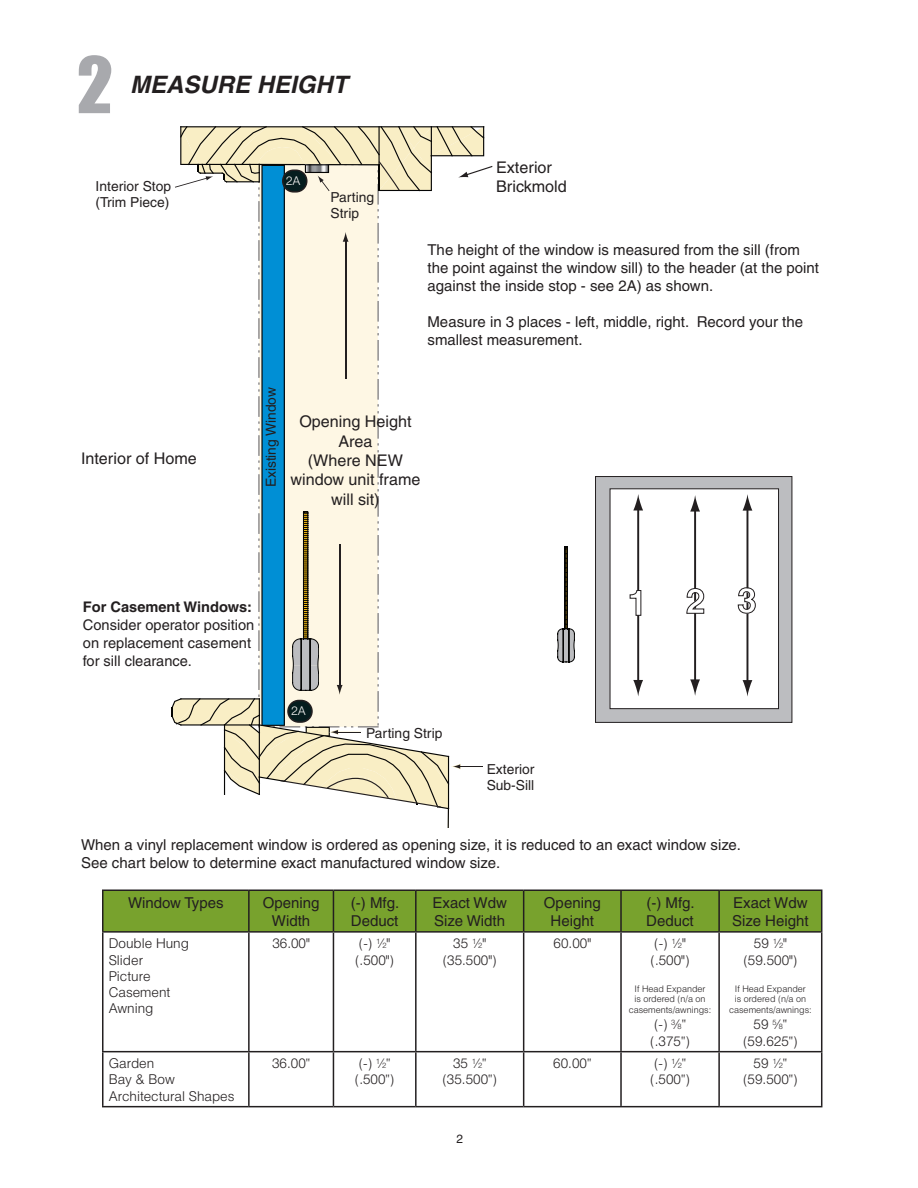
<style>
.page{position:relative;width:918px;height:1188px;background:#fff}
.page>*{position:absolute;margin:0;border:0;box-sizing:border-box;transform-origin:0 0}
.t1{font:72px "Impact";color:#a8a9ad}
.t2{font:700 34.95px "Helvetica";color:#fff}
.t3{font:italic 700 24px "Helvetica";color:#231f20}
.t4{font:16.05px/19.4px "Helvetica";color:#231f20}
.t5{font:15px/18px "Helvetica";color:#231f20}
.t6{font:14.7px/18px "Helvetica";color:#231f20}
.t7{font:700 14.7px "Helvetica";color:#231f20}
.t8{font:13.8px/16.5px "Helvetica";color:#231f20}
.t9{font:300 13.5px/16.2px "Helvetica";color:#231f20}
.t10{font:300 12px "Helvetica";color:#fefcfa}
.t11{font:12px "Helvetica";color:#231f20}
.t12{font:300 9px/10.8px "Helvetica";color:#231f20;text-align:center}
.s1{font-size:7.35px}
.s2{font-family:"Minion Pro";font-weight:400}
</style>
<div class="page">
<div style="left:104px;top:891px;width:717px;height:40px;background:#78a22d"></div>
<hr style="left:102px;top:890px;width:147px;height:1px;background:#231f20">
<hr style="left:102px;top:891px;width:2px;height:40px;background:#231f20">
<hr style="left:249px;top:890px;width:84px;height:1px;background:#231f20">
<hr style="left:248px;top:891px;width:2px;height:40px;background:#231f20">
<hr style="left:333px;top:890px;width:83px;height:1px;background:#231f20">
<hr style="left:333px;top:891px;width:1px;height:40px;background:#231f20">
<hr style="left:416px;top:890px;width:108px;height:1px;background:#231f20">
<hr style="left:415px;top:891px;width:2px;height:40px;background:#231f20">
<hr style="left:524px;top:890px;width:97px;height:1px;background:#231f20">
<hr style="left:523px;top:891px;width:1px;height:40px;background:#231f20">
<hr style="left:621px;top:890px;width:98px;height:1px;background:#231f20">
<hr style="left:620px;top:891px;width:2px;height:40px;background:#231f20">
<hr style="left:719px;top:890px;width:103px;height:1px;background:#231f20">
<hr style="left:718px;top:891px;width:2px;height:40px;background:#231f20">
<hr style="left:821px;top:891px;width:1px;height:40px;background:#231f20">
<hr style="left:102px;top:931px;width:147px;height:2px;background:#231f20">
<hr style="left:102px;top:933px;width:2px;height:118px;background:#231f20">
<hr style="left:249px;top:931px;width:84px;height:2px;background:#231f20">
<hr style="left:248px;top:933px;width:2px;height:118px;background:#231f20">
<hr style="left:333px;top:931px;width:83px;height:2px;background:#231f20">
<hr style="left:333px;top:933px;width:1px;height:118px;background:#231f20">
<hr style="left:416px;top:931px;width:108px;height:2px;background:#231f20">
<hr style="left:415px;top:933px;width:2px;height:118px;background:#231f20">
<hr style="left:524px;top:931px;width:97px;height:2px;background:#231f20">
<hr style="left:523px;top:933px;width:1px;height:118px;background:#231f20">
<hr style="left:621px;top:931px;width:98px;height:2px;background:#231f20">
<hr style="left:620px;top:933px;width:2px;height:118px;background:#231f20">
<hr style="left:719px;top:931px;width:103px;height:2px;background:#231f20">
<hr style="left:718px;top:933px;width:2px;height:118px;background:#231f20">
<hr style="left:821px;top:933px;width:1px;height:118px;background:#231f20">
<hr style="left:102px;top:1051px;width:147px;height:1px;background:#231f20">
<hr style="left:102px;top:1052px;width:2px;height:54px;background:#231f20">
<hr style="left:249px;top:1051px;width:84px;height:1px;background:#231f20">
<hr style="left:248px;top:1052px;width:2px;height:54px;background:#231f20">
<hr style="left:333px;top:1051px;width:83px;height:1px;background:#231f20">
<hr style="left:333px;top:1052px;width:1px;height:54px;background:#231f20">
<hr style="left:416px;top:1051px;width:108px;height:1px;background:#231f20">
<hr style="left:415px;top:1052px;width:2px;height:54px;background:#231f20">
<hr style="left:524px;top:1051px;width:97px;height:1px;background:#231f20">
<hr style="left:523px;top:1052px;width:1px;height:54px;background:#231f20">
<hr style="left:621px;top:1051px;width:98px;height:1px;background:#231f20">
<hr style="left:620px;top:1052px;width:2px;height:54px;background:#231f20">
<hr style="left:719px;top:1051px;width:103px;height:1px;background:#231f20">
<hr style="left:718px;top:1052px;width:2px;height:54px;background:#231f20">
<hr style="left:821px;top:1052px;width:1px;height:54px;background:#231f20">
<hr style="left:102px;top:1106px;width:147px;height:1px;background:#231f20">
<hr style="left:249px;top:1106px;width:84px;height:1px;background:#231f20">
<hr style="left:333px;top:1106px;width:83px;height:1px;background:#231f20">
<hr style="left:416px;top:1106px;width:108px;height:1px;background:#231f20">
<hr style="left:524px;top:1106px;width:97px;height:1px;background:#231f20">
<hr style="left:621px;top:1106px;width:98px;height:1px;background:#231f20">
<hr style="left:719px;top:1106px;width:103px;height:1px;background:#231f20">
<svg style="left:595px;top:476px;width:198px;height:247px"></svg>
<hr style="left:637px;top:507px;width:2px;height:176px;background:#231f20">
<svg style="left:633px;top:494px;width:10px;height:16px"></svg>
<svg style="left:633px;top:680px;width:10px;height:16px"></svg>
<hr style="left:694px;top:508px;width:2px;height:175px;background:#231f20">
<svg style="left:690px;top:495px;width:10px;height:17px"></svg>
<svg style="left:690px;top:679px;width:10px;height:17px"></svg>
<hr style="left:747px;top:507px;width:1px;height:176px;background:#231f20">
<svg style="left:743px;top:494px;width:9px;height:17px"></svg>
<svg style="left:743px;top:680px;width:9px;height:17px"></svg>
<svg style="left:171px;top:126px;width:321px;height:702px"></svg>
<svg style="left:558px;top:547px;width:17px;height:115px"></svg>
<p class="t1" style="left:77px;top:29px;width:38px">2</p>
<p class="t3" style="left:130px;top:70px;width:219px">MEASURE HEIGHT</p>
<p class="t8" style="left:96px;top:178px;width:77px">Interior Stop (Trim Piece)</p>
<p class="t10" style="left:286px;top:173px;width:16px">2A</p>
<p class="t8" style="left:330px;top:189px;width:45px">Parting<br>Strip</p>
<p class="t4" style="left:496px;top:158px;width:72px">Exterior<br>Brickmold</p>
<p class="t5" style="left:428px;top:240px;width:393px">The height of the window is measured from the sill (from the point against the window sill) to the header (at the point against the inside stop - see 2A) as shown.</p>
<p class="t5" style="left:428px;top:312px;width:377px">Measure in 3 places - left, middle, right. Record your the smallest measurement.</p>
<p class="t4" style="left:81px;top:448px;width:117px">Interior of Home</p>
<p class="t8" style="left:263px;top:487px;width:102px;rotate:-90deg">Existing Window</p>
<p class="t4" style="left:291px;top:412px;width:131px;text-align:center">Opening Height<br>Area<br>(Where NEW window unit frame will sit)</p>
<p class="t7" style="left:83px;top:598px;width:171px">For Casement Windows:</p>
<p class="t6" style="left:83px;top:616px;width:173px">Consider operator position on replacement casement for sill clearance.</p>
<p class="t10" style="left:291px;top:703px;width:16px">2A</p>
<p class="t8" style="left:366px;top:725px;width:78px">Parting Strip</p>
<p class="t8" style="left:487px;top:761px;width:49px">Exterior<br>Sub-Sill</p>
<p class="t2" style="left:628px;top:580px;width:131px">123</p>
<p class="t5" style="left:81px;top:836px;width:661px">When a vinyl replacement window is ordered as opening size, it is reduced to an exact window size.</p>
<p class="t5" style="left:81px;top:854px;width:421px">See chart below to determine exact manufactured window size.</p>
<p class="t5" style="left:128px;top:894px;width:97px">Window Types</p>
<p class="t5" style="left:263px;top:894px;width:58px">Opening</p>
<p class="t5" style="left:272px;top:912px;width:40px">Width</p>
<p class="t5" style="left:433px;top:894px;width:76px">Exact Wdw<br>Size Width</p>
<p class="t5" style="left:544px;top:894px;width:58px">Opening</p>
<p class="t5" style="left:351px;top:894px;width:50px">(-) Mfg.</p>
<p class="t5" style="left:351px;top:912px;width:49px">Deduct</p>
<p class="t5" style="left:646px;top:894px;width:50px">(-) Mfg.</p>
<p class="t5" style="left:646px;top:912px;width:49px">Deduct</p>
<p class="t5" style="left:732px;top:894px;width:78px">Exact Wdw<br>Size Height</p>
<p class="t5" style="left:551px;top:912px;width:45px">Height</p>
<p class="t9" style="left:109px;top:935px;width:82px">Double Hung</p>
<p class="t9" style="left:109px;top:951px;width:36px">Slider</p>
<p class="t9" style="left:109px;top:968px;width:43px">Picture</p>
<p class="t9" style="left:109px;top:984px;width:63px">Casement</p>
<p class="t9" style="left:109px;top:1000px;width:46px">Awning</p>
<p class="t9" style="left:109px;top:1055px;width:47px">Garden</p>
<p class="t9" style="left:109px;top:1071px;width:68px">Bay &amp; Bow</p>
<p class="t9" style="left:109px;top:1087px;width:127px">Architectural Shapes</p>
<p class="t9" style="left:272px;top:935px;width:39px">36.00"</p>
<p class="t9" style="left:355px;top:935px;width:41px">(-) <sup>1</sup>⁄<span class="s1">2</span>" (.500")</p>
<p class="t9" style="left:453px;top:935px;width:34px">35 <sup>1</sup>⁄<span class="s1">2</span>"</p>
<p class="t9" style="left:443px;top:951px;width:56px">(35.500")</p>
<p class="t9" style="left:272px;top:1055px;width:40px">36.00<span class="s2">"</span></p>
<p class="t9" style="left:355px;top:1055px;width:41px">(-) <sup>1</sup>⁄<span class="s1">2</span><span class="s2">" </span>(.500<span class="s2">"</span>)</p>
<p class="t9" style="left:453px;top:1055px;width:35px">35 <sup>1</sup>⁄<span class="s1">2</span><span class="s2">"</span></p>
<p class="t9" style="left:442px;top:1071px;width:56px">(35.500<span class="s2">"</span>)</p>
<p class="t11" style="left:456px;top:1132px;width:8px">2</p>
<p class="t9" style="left:554px;top:935px;width:39px">60.00"</p>
<p class="t9" style="left:654px;top:935px;width:33px">(-) <sup>1</sup>⁄<span class="s1">2</span>"</p>
<p class="t9" style="left:651px;top:951px;width:41px">(.500")</p>
<p class="t12" style="left:629px;top:983px;width:84px">If Head Expander<br>is ordered (n/a on casements/awnings:</p>
<p class="t9" style="left:654px;top:1016px;width:33px">(-) <sup>3</sup>⁄<span class="s1">8</span><span class="s2">"</span></p>
<p class="t9" style="left:650px;top:1032px;width:41px">(.375<span class="s2">"</span>)</p>
<p class="t9" style="left:553px;top:1055px;width:40px">60.00<span class="s2">"</span></p>
<p class="t9" style="left:654px;top:1055px;width:34px">(-) <sup>1</sup>⁄<span class="s1">2</span><span class="s2">"</span></p>
<p class="t9" style="left:650px;top:1071px;width:41px">(.500<span class="s2">"</span>)</p>
<p class="t9" style="left:754px;top:935px;width:35px">59 <sup>1</sup>⁄<span class="s1">2</span>"</p>
<p class="t9" style="left:743px;top:951px;width:56px">(59.500")</p>
<p class="t12" style="left:729px;top:983px;width:84px">If Head Expander<br>is ordered (n/a on casements/awnings:</p>
<p class="t9" style="left:754px;top:1016px;width:35px">59 <sup>5</sup>⁄<span class="s1">8</span><span class="s2">"</span></p>
<p class="t9" style="left:743px;top:1032px;width:56px">(59.625<span class="s2">"</span>)</p>
<p class="t9" style="left:754px;top:1055px;width:35px">59 <sup>1</sup>⁄<span class="s1">2</span><span class="s2">"</span></p>
<p class="t9" style="left:743px;top:1071px;width:56px">(59.500<span class="s2">"</span>)</p>
</div>
